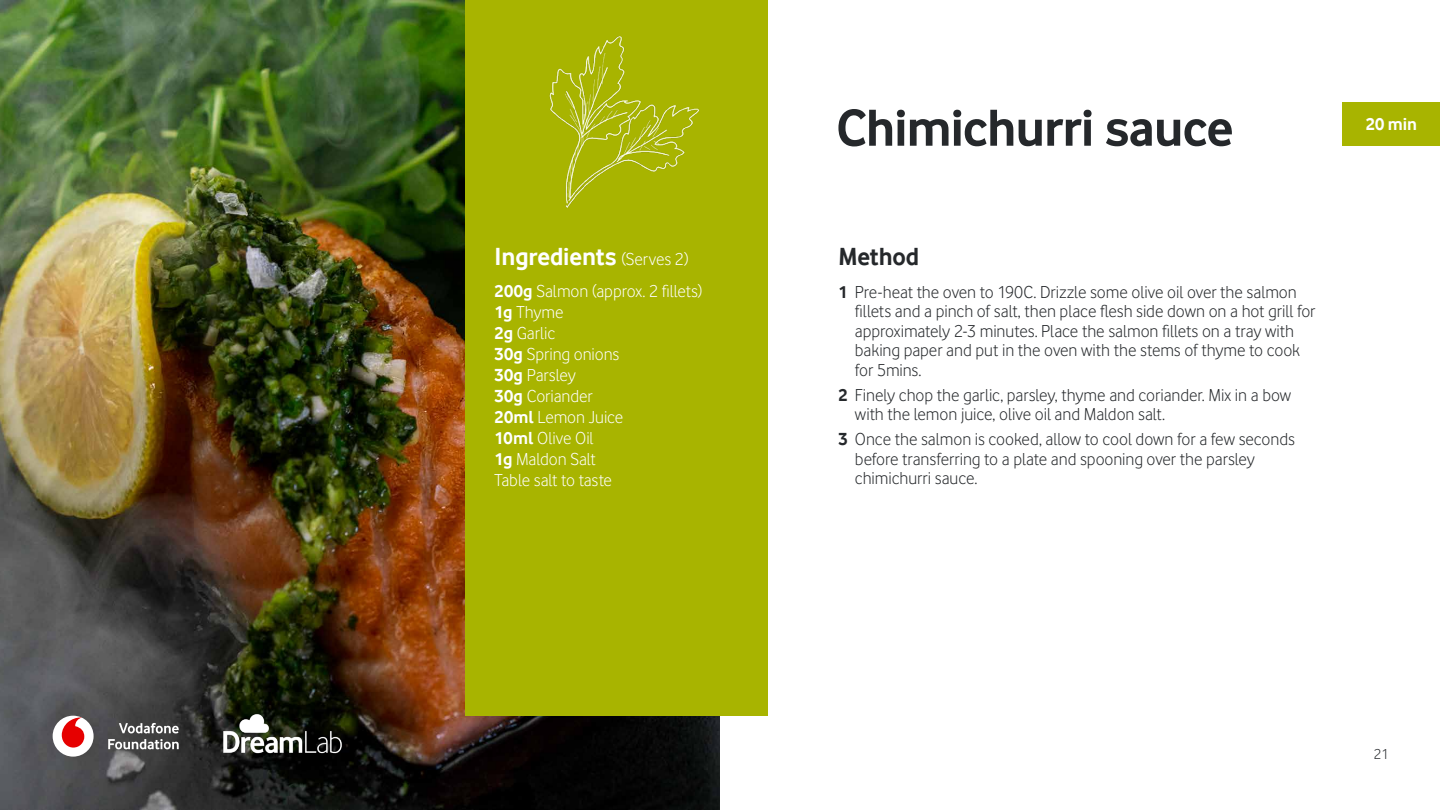
<style>
.page{position:relative;width:1440px;height:810px;background:#fff}
.page>*{position:absolute;margin:0;border:0;box-sizing:border-box;transform-origin:0 0}
.t1{font:700 53.93px "Vodafone Rg";letter-spacing:-.02em;color:#25282b}
.t2{font:700 25.5px "Vodafone Rg";letter-spacing:-.01em;color:#fff}
.t3{font:700 25.5px "Vodafone Rg";letter-spacing:-.005em;color:#25282b}
.t4{font:18px/19.5px "Vodafone Lt";letter-spacing:-.005em;color:#25282b}
.t5{font:18px/21px "Vodafone Lt";letter-spacing:-.005em;color:#fff}
.t6{font:700 18px "Vodafone Rg";color:#fff}
.t7{font:15px "Vodafone Lt";color:#25282b}
.s1{font-family:"Vodafone Lt";font-weight:400;font-size:18px}
.s2{font-family:"Vodafone Rg";font-weight:700}
</style>
<div class="page">
<img style="left:0;top:0;width:720px;height:810px">
<div style="left:465px;top:0;width:303px;height:715px;background:#a8b400"></div>
<div style="left:1343px;top:102px;width:97px;height:44px;background:#a8b400"></div>
<img style="left:549px;top:36px;width:151px;height:173px">
<svg style="left:119px;top:723px;width:60px;height:10px"></svg>
<svg style="left:108px;top:739px;width:71px;height:10px"></svg>
<div style="left:53px;top:716px;width:41px;height:41px;background:#fff;border-radius:50%"></div>
<svg style="left:62px;top:717px;width:22px;height:31px"></svg>
<img style="left:212px;top:711px;width:133px;height:51px">
<h2 class="t2" style="left:495px;top:242px;width:196px">Ingredients <span class="s1">(Serves 2)</span></h2>
<p class="t5" style="left:495px;top:280px;width:209px"><span class="s2">200g</span> Salmon (approx. 2 fillets)<br><span class="s2">1g</span> Thyme<br><span class="s2">2g</span> Garlic<br><span class="s2">30g</span> Spring onions<br><span class="s2">30g</span> Parsley<br><span class="s2">30g</span> Coriander<br><span class="s2">20ml</span> Lemon Juice<br><span class="s2">10ml</span> Olive Oil<br><span class="s2">1g</span> Maldon Salt<br>Table salt to taste</p>
<h1 class="t1" style="left:836px;top:97px;width:399px">Chimichurri sauce</h1>
<h2 class="t3" style="left:838px;top:242px;width:82px">Method</h2>
<p class="t4" style="left:855px;top:282px;width:462px;text-indent:-17px"><span class="s2">1</span> Pre-heat the oven to 190C. Drizzle some olive oil over the salmon fillets and a pinch of salt, then place flesh side down on a hot grill for approximately 2-3 minutes. Place the salmon fillets on a tray with baking paper and put in the oven with the stems of thyme to cook for 5mins.</p>
<p class="t4" style="left:855px;top:385px;width:438px;text-indent:-17px"><span class="s2">2</span> Finely chop the garlic, parsley, thyme and coriander. Mix in a bow with the lemon juice, olive oil and Maldon salt.</p>
<p class="t4" style="left:855px;top:429px;width:441px;text-indent:-17px"><span class="s2">3</span> Once the salmon is cooked, allow to cool down for a few seconds before transferring to a plate and spooning over the parsley chimichurri sauce.</p>
<p class="t6" style="left:1366px;top:114px;width:53px">20 min</p>
<p class="t7" style="left:1374px;top:745px;width:17px">21</p>
</div>
